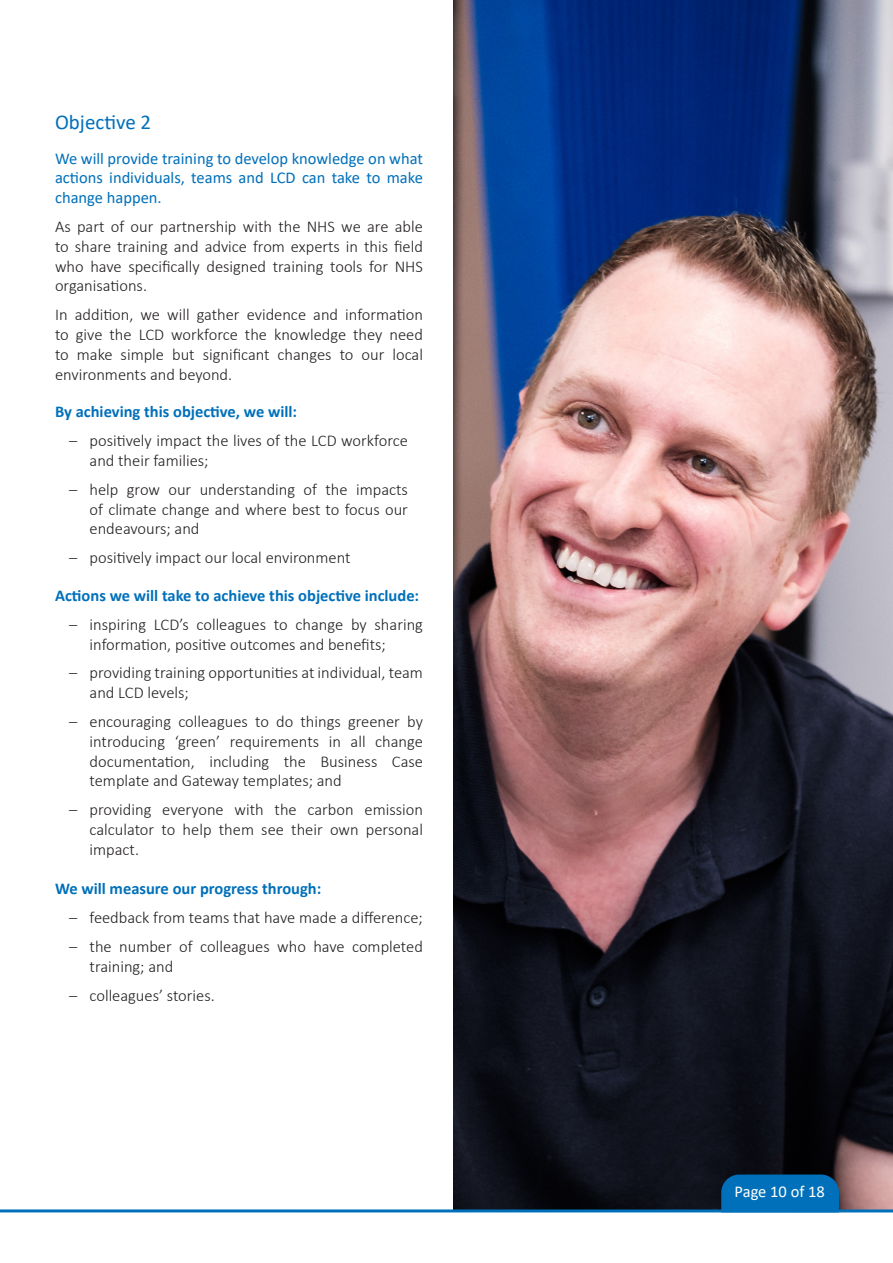
<style>
.page{position:relative;width:893px;height:1263px;background:#fff}
.page>*{position:absolute;margin:0;border:0;box-sizing:border-box;transform-origin:0 0}
.Heading_1{font:21px "Calibri";color:#0070ba}
.t1{font:300 16.5px/19.8px "Calibri";color:#231f20;text-align:justify}
.t2{font:700 16.5px "Calibri";color:#0070ba}
.Sub_heading{font:16.5px/19.8px "Calibri";color:#0070ba;text-align:justify}
.t3{font:16.5px "Calibri";color:#fff}
</style>
<div class="page">
<img style="left:453px;top:0;width:440px;height:1209px">
<hr style="left:0;top:1209px;width:893px;height:3px;background:#0070ba">
<div style="left:721px;top:1174px;width:118px;height:36px;background:#0070ba"></div>
<p class="Heading_1" style="left:55px;top:107px;width:98px">Objective 2</p>
<p class="Sub_heading" style="left:55px;top:148px;width:369px">We will provide training to develop knowledge on what actions individuals, teams and LCD can take to make change happen.</p>
<p class="t1" style="left:55px;top:216px;width:369px">As part of our partnership with the NHS we are able to share training and advice from experts in this field who have specifically designed training tools for NHS organisations.</p>
<p class="t1" style="left:55px;top:305px;width:369px">In addition, we will gather evidence and information to give the LCD workforce the knowledge they need to make simple but significant changes to our local environments and beyond.</p>
<p class="t2" style="left:55px;top:400px;width:243px">By achieving this objective, we will:</p>
<p class="t1" style="left:90px;top:431px;width:320px;text-indent:-20px">– positively impact the lives of the LCD workforce and their families;</p>
<p class="t1" style="left:90px;top:479px;width:320px;text-indent:-20px">– help grow our understanding of the impacts of climate change and where best to focus our endeavours; and</p>
<p class="t1" style="left:69px;top:548px;width:283px">– positively impact our local environment</p>
<p class="t2" style="left:55px;top:584px;width:366px">Actions we will take to achieve this objective include:</p>
<p class="t1" style="left:90px;top:614px;width:335px;text-indent:-20px">– inspiring LCD’s colleagues to change by sharing information, positive outcomes and benefits;</p>
<p class="t1" style="left:90px;top:663px;width:335px;text-indent:-20px">– providing training opportunities at individual, team and LCD levels;</p>
<p class="t1" style="left:90px;top:711px;width:335px;text-indent:-20px">– encouraging colleagues to do things greener by introducing ‘green’ requirements in all change documentation, including the Business Case template and Gateway templates; and</p>
<p class="t1" style="left:90px;top:800px;width:335px;text-indent:-20px">– providing everyone with the carbon emission calculator to help them see their own personal impact.</p>
<p class="t2" style="left:55px;top:877px;width:268px">We will measure our progress through:</p>
<p class="t1" style="left:69px;top:908px;width:355px">– feedback from teams that have made a difference;</p>
<p class="t1" style="left:90px;top:936px;width:335px;text-indent:-20px">– the number of colleagues who have completed training; and</p>
<p class="t1" style="left:69px;top:985px;width:147px">– colleagues’ stories.</p>
<p class="t3" style="left:735px;top:1180px;width:92px">Page 10 of 18</p>
</div>
